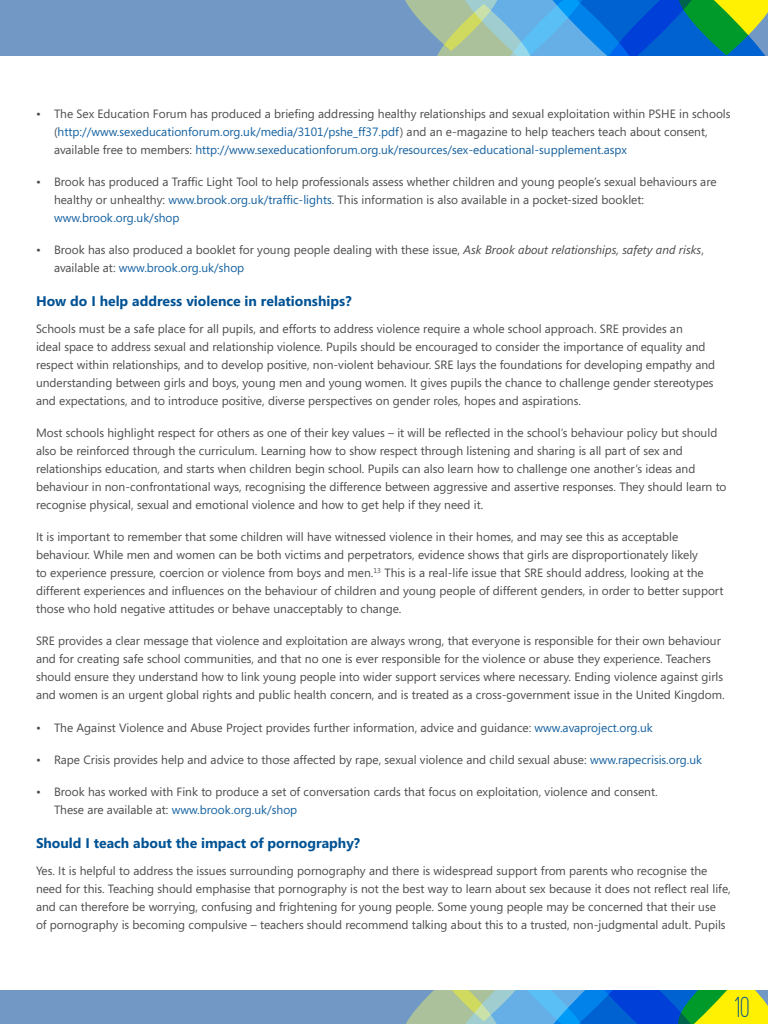
<style>
.page{position:relative;width:768px;height:1024px;background:#fff}
.page>*{position:absolute;margin:0;border:0;box-sizing:border-box;transform-origin:0 0}
.t1{font:500 30px "Ostrich Sans";color:#005294}
.subheads{font:700 14px "Segoe";color:#005294}
.body{font:12px/18px "Segoe";color:#4b4c4d}
.s1{color:#1561a0}
.s2{font-style:italic}
</style>
<div class="page">
<div style="left:0;top:0;width:768px;height:57px;background:#7299c6"></div>
<svg style="left:403px;top:0;width:365px;height:57px;background:#539ab3"></svg>
<div style="left:0;top:969px;width:768px;height:55px;background:#7299c6"></div>
<svg style="left:406px;top:990px;width:362px;height:34px;background:#65a1a2"></svg>
<div style="left:0;top:846px;width:768px;height:144px;background:#fff"></div>
<p class="body" style="left:54px;top:104px;width:678px;text-indent:-18px">• The Sex Education Forum has produced a briefing addressing healthy relationships and sexual exploitation within PSHE in schools (<span class="s1">http://www.sexeducationforum.org.uk/media/3101/pshe_ff37.pdf</span>) and an e-magazine to help teachers teach about consent, available free to members: <span class="s1">http://www.sexeducationforum.org.uk/resources/sex-educational-supplement.aspx</span></p>
<p class="body" style="left:54px;top:172px;width:664px;text-indent:-18px">• Brook has produced a Traffic Light Tool to help professionals assess whether children and young people’s sexual behaviours are healthy or unhealthy: <span class="s1">www.brook.org.uk/traffic-lights</span>. This information is also available in a pocket-sized booklet: <span class="s1">www.brook.org.uk/shop</span></p>
<p class="body" style="left:54px;top:241px;width:651px;text-indent:-18px">• Brook has also produced a booklet for young people dealing with these issue, <span class="s2">Ask Brook about relationships, safety and risks</span>, available at: <span class="s1">www.brook.org.uk/shop</span></p>
<p class="subheads" style="left:36px;top:291px;width:317px">How do I help address violence in relationships?</p>
<p class="body" style="left:36px;top:319px;width:681px">Schools must be a safe place for all pupils, and efforts to address violence require a whole school approach. SRE provides an<br>ideal space to address sexual and relationship violence. Pupils should be encouraged to consider the importance of equality and respect within relationships, and to develop positive, non-violent behaviour. SRE lays the foundations for developing empathy and understanding between girls and boys, young men and young women. It gives pupils the chance to challenge gender stereotypes and expectations, and to introduce positive, diverse perspectives on gender roles, hopes and aspirations.</p>
<p class="body" style="left:36px;top:424px;width:692px">Most schools highlight respect for others as one of their key values – it will be reflected in the school’s behaviour policy but should also be reinforced through the curriculum. Learning how to show respect through listening and sharing is all part of sex and relationships education, and starts when children begin school. Pupils can also learn how to challenge one another’s ideas and behaviour in non-confrontational ways, recognising the difference between aggressive and assertive responses. They should learn to recognise physical, sexual and emotional violence and how to get help if they need it.</p>
<p class="body" style="left:36px;top:528px;width:689px">It is important to remember that some children will have witnessed violence in their homes, and may see this as acceptable behaviour. While men and women can be both victims and perpetrators, evidence shows that girls are disproportionately likely<br>to experience pressure, coercion or violence from boys and men.<sup>13</sup> This is a real-life issue that SRE should address, looking at the different experiences and influences on the behaviour of children and young people of different genders, in order to better support those who hold negative attitudes or behave unacceptably to change.</p>
<p class="body" style="left:36px;top:632px;width:690px">SRE provides a clear message that violence and exploitation are always wrong, that everyone is responsible for their own behaviour and for creating safe school communities, and that no one is ever responsible for the violence or abuse they experience. Teachers should ensure they understand how to link young people into wider support services where necessary. Ending violence against girls and women is an urgent global rights and public health concern, and is treated as a cross-government issue in the United Kingdom.</p>
<p class="body" style="left:36px;top:718px;width:618px">• The Against Violence and Abuse Project provides further information, advice and guidance: <span class="s1">www.avaproject.org.uk</span></p>
<p class="body" style="left:36px;top:750px;width:668px">• Rape Crisis provides help and advice to those affected by rape, sexual violence and child sexual abuse: <span class="s1">www.rapecrisis.org.uk</span></p>
<p class="body" style="left:54px;top:782px;width:605px;text-indent:-18px">• Brook has worked with Fink to produce a set of conversation cards that focus on exploitation, violence and consent.<br>These are available at: <span class="s1">www.brook.org.uk/shop</span></p>
<p class="subheads" style="left:36px;top:833px;width:326px">Should I teach about the impact of pornography?</p>
<p class="body" style="left:36px;top:861px;width:696px">Yes. It is helpful to address the issues surrounding pornography and there is widespread support from parents who recognise the need for this. Teaching should emphasise that pornography is not the best way to learn about sex because it does not reflect real life, and can therefore be worrying, confusing and frightening for young people. Some young people may be concerned that their use<br>of pornography is becoming compulsive – teachers should recommend talking about this to a trusted, non-judgmental adult. Pupils</p>
<h1 class="t1" style="left:735px;top:989px;width:17px">10</h1>
</div>
